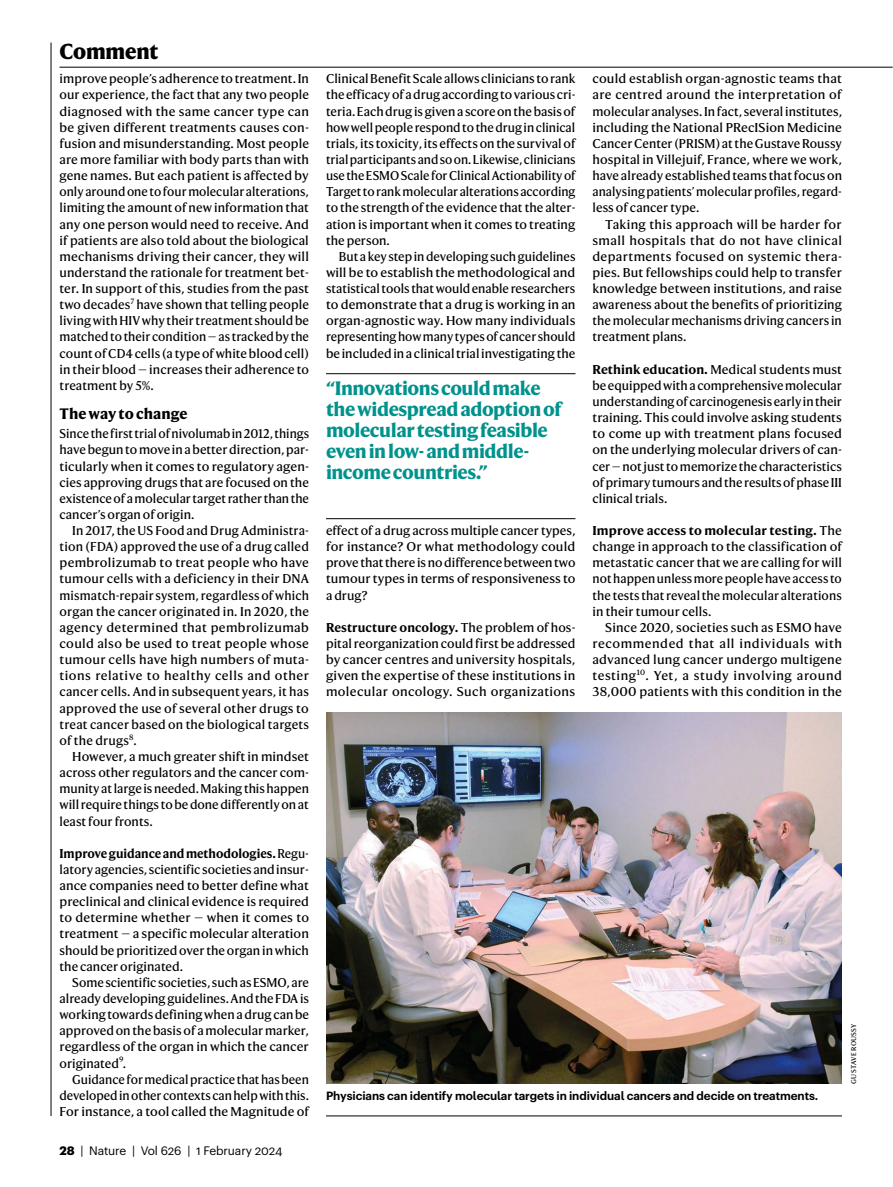
<style>
.page{position:relative;width:893px;height:1187px;background:#fff}
.page>*{position:absolute;margin:0;border:0;box-sizing:border-box;transform-origin:0 0}
.t1{font:800 21px "Harding";letter-spacing:-.01em;color:#000}
.t2{font:700 18.75px/21px "Harding Text";letter-spacing:-.025em;color:#00928c}
.t3{font:700 14.7px "Harding Text";color:#000}
.t4{font:12.3px/16px "Harding Text";color:#000;text-align:justify}
.t5{font:12px "Graphik Naturel";letter-spacing:-.01em;color:#000}
.t6{font:600 11.7px "Graphik Naturel";letter-spacing:-.005em;color:#000}
.t7{font:6.75px "Harding Text";letter-spacing:.05em;color:#000}
.s1{font-weight:600}
.s2{font-weight:700}
</style>
<div class="page">
<img style="left:326px;top:712px;width:516px;height:371px">
<hr style="left:326px;top:1115px;width:516px;height:1px;background:#000">
<hr style="left:326px;top:518px;width:249px;height:1px;background:#000">
<hr style="left:326px;top:373px;width:249px;height:1px;background:#000">
<hr style="left:51px;top:43px;width:1px;height:1072px;background:#000">
<hr style="left:60px;top:67px;width:833px;height:1px;background:#000">
<h1 class="t1" style="left:60px;top:39px;width:101px">Comment</h1>
<p class="t4" style="left:60px;top:71px;width:251px">improve people’s adherence to treatment. In our experience, the fact that any two people diagnosed with the same cancer type can be given different treatments causes con&shy;fusion and misunderstanding. Most people are more familiar with body parts than with gene names. But each patient is affected by only around one to four molecular alterations, limiting the amount of new information that any one person would need to receive. And if patients are also told about the biological mechanisms driving their cancer, they will understand the rationale for treatment bet&shy;ter. In support of this, studies from the past two decades<sup>7</sup> have shown that telling people living with HIV why their treatment should be matched to their condition — as tracked by the count of CD4 cells (a type of white blood cell) in their blood — increases their adherence to treatment by 5%.</p>
<p class="t3" style="left:60px;top:405px;width:129px">The way to change</p>
<p class="t4" style="left:60px;top:426px;width:251px">Since the first trial of nivolumab in 2012, things have begun to move in a better direction, par&shy;ticularly when it comes to regulatory agen&shy;cies approving drugs that are focused on the existence of a molecular target rather than the cancer’s organ of origin.</p>
<p class="t4" style="left:60px;top:523px;width:251px;text-indent:13px">In 2017, the US Food and Drug Administra&shy;tion (FDA) approved the use of a drug called pembrolizumab to treat people who have tumour cells with a deficiency in their DNA mismatch-repair system, regardless of which organ the cancer originated in. In 2020, the agency determined that pembrolizumab could also be used to treat people whose tumour cells have high numbers of muta&shy;tions relative to healthy cells and other cancer cells. And in subsequent years, it has approved the use of several other drugs to treat cancer based on the biological targets of the drugs<sup>8</sup>.</p>
<p class="t4" style="left:60px;top:748px;width:251px;text-indent:13px">However, a much greater shift in mindset across other regulators and the cancer com&shy;munity at large is needed. Making this happen will require things to be done differently on at least four fronts.</p>
<p class="t4" style="left:60px;top:845px;width:251px"><span class="s1">Improve guidance and methodologies.</span> Regu&shy;latory agencies, scientific societies and insur&shy;ance companies need to better define what preclinical and clinical evidence is required to determine whether — when it comes to treatment — a specific molecular alteration should be prioritized over the organ in which the cancer originated.</p>
<p class="t4" style="left:60px;top:974px;width:251px;text-indent:13px">Some scientific societies, such as ESMO, are already developing guidelines. And the FDA is working towards defining when a drug can be approved on the basis of a molecular marker, regardless of the organ in which the cancer originated<sup>9</sup>.</p>
<p class="t4" style="left:60px;top:1071px;width:251px;text-indent:13px">Guidance for medical practice that has been developed in other contexts can help with this.<br>For instance, a tool called the Magnitude of</p>
<p class="t5" style="left:60px;top:1141px;width:224px"><span class="s2">28</span> | Nature | Vol 626 | 1 February 2024</p>
<p class="t4" style="left:326px;top:71px;width:251px">Clinical Benefit Scale allows clinicians to rank the efficacy of a drug according to various cri&shy;teria. Each drug is given a score on the basis of how well people respond to the drug in clinical trials, its toxicity, its effects on the survival of trial participants and so on. Likewise, clinicians use the ESMO Scale for Clinical Actionability of Target to rank molecular alterations according to the strength of the evidence that the alter&shy;ation is important when it comes to treating the person.</p>
<p class="t4" style="left:326px;top:248px;width:251px;text-indent:13px">But a key step in developing such guidelines will be to establish the methodological and statistical tools that would enable researchers to demonstrate that a drug is working in an organ-agnostic way. How many individuals representing how many types of cancer should be included in a clinical trial investigating the</p>
<h2 class="t2" style="left:326px;top:377px;width:237px">“Innovations could make the widespread adoption of molecular testing feasible even in low- and middle&shy;income countries.”</h2>
<p class="t4" style="left:326px;top:522px;width:251px">effect of a drug across multiple cancer types, for instance? Or what methodology could prove that there is no difference between two tumour types in terms of responsiveness to a drug?</p>
<p class="t4" style="left:326px;top:619px;width:251px"><span class="s1">Restructure oncology.</span> The problem of hos&shy;pital reorganization could first be addressed by cancer centres and university hospitals, given the expertise of these institutions in molecular oncology. Such organizations</p>
<p class="t4" style="left:592px;top:71px;width:251px">could establish organ-agnostic teams that are centred around the interpretation of molecular analyses. In fact, several institutes, including the National PRecISion Medicine Cancer Center (PRISM) at the Gustave Roussy hospital in Villejuif, France, where we work, have already established teams that focus on analysing patients’ molecular profiles, regard&shy;less of cancer type.</p>
<p class="t4" style="left:592px;top:216px;width:251px;text-indent:13px">Taking this approach will be harder for small hospitals that do not have clinical departments focused on systemic thera&shy;pies. But fellowships could help to transfer knowledge between institutions, and raise awareness about the benefits of prioritizing the molecular mechanisms driving cancers in treatment plans.</p>
<p class="t4" style="left:592px;top:361px;width:251px"><span class="s1">Rethink education.</span> Medical students must be equipped with a comprehensive molecular understanding of carcinogenesis early in their training. This could involve asking students to come up with treatment plans focused on the underlying molecular drivers of can&shy;cer — not just to memorize the characteristics of primary tumours and the results of phase III clinical trials.</p>
<p class="t4" style="left:592px;top:522px;width:251px"><span class="s1">Improve access to molecular testing.</span> The change in approach to the classification of metastatic cancer that we are calling for will not happen unless more people have access to the tests that reveal the molecular alterations in their tumour cells.</p>
<p class="t4" style="left:592px;top:619px;width:251px;text-indent:13px">Since 2020, societies such as ESMO have recommended that all individuals with advanced lung cancer undergo multigene testing<sup>10</sup>. Yet, a study involving around 38,000 patients with this condition in the</p>
<p class="t6" style="left:326px;top:1086px;width:494px">Physicians can identify molecular targets in individual cancers and decide on treatments.</p>
<p class="t7" style="left:850px;top:1083px;width:62px;rotate:-90deg">GUSTAVE ROUSSY</p>
</div>
